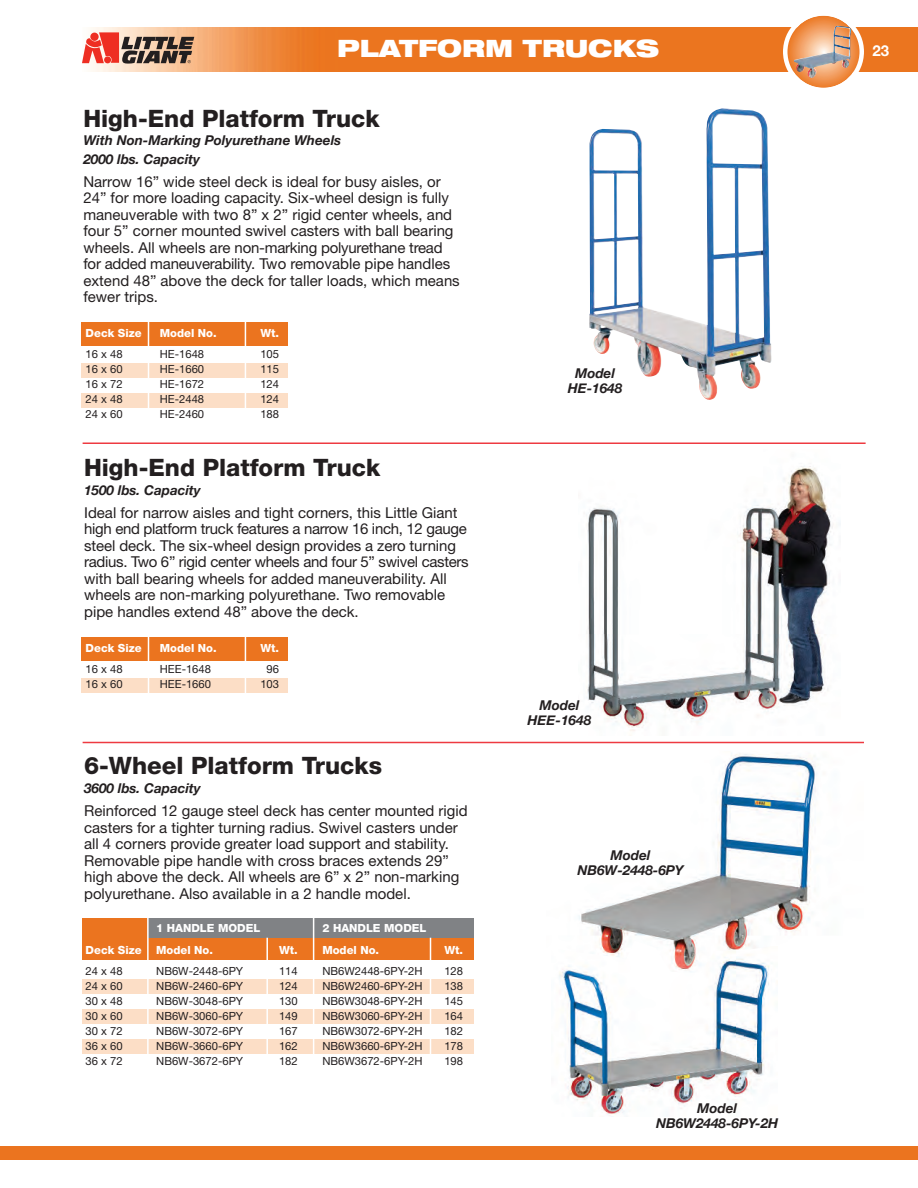
<style>
.page{position:relative;width:918px;height:1188px;background:#fff}
.page>*{position:absolute;margin:0;border:0;box-sizing:border-box;transform-origin:0 0}
.t1{font:italic 900 30px "Helvetica Neue";color:#fff}
.t2{font:800 24px "Helvetica Neue";color:#231f20}
.t3{font:900 expanded 24px "Helvetica Neue";color:#fff}
.t4{font:15px/16.5px "Helvetica Neue";color:#231f20}
.t5{font:700 15px "Helvetica Neue";color:#fff}
.t6{font:italic 700 13.5px/15px "Helvetica Neue";color:#231f20;text-align:center}
.t7{font:11.25px "Helvetica Neue";color:#231f20}
.t8{font:800 11.25px "Helvetica Neue";color:#fff}
</style>
<div class="page">
<div style="left:81px;top:322px;width:207px;height:23px;background:#eb741f"></div>
<div style="left:81px;top:363px;width:207px;height:15px;background:#fcdec6"></div>
<div style="left:81px;top:393px;width:207px;height:15px;background:#fcdec6"></div>
<hr style="left:148px;top:320px;width:1px;height:102px;background:#fff">
<hr style="left:245px;top:320px;width:1px;height:102px;background:#fff">
<div style="left:81px;top:637px;width:207px;height:24px;background:#eb741f"></div>
<div style="left:81px;top:678px;width:207px;height:15px;background:#fcdec6"></div>
<hr style="left:148px;top:635px;width:1px;height:61px;background:#fff">
<hr style="left:245px;top:635px;width:1px;height:61px;background:#fff">
<img style="left:587px;top:466px;width:246px;height:265px">
<img style="left:559px;top:973px;width:210px;height:143px">
<div style="left:83px;top:918px;width:391px;height:41px;background:#eb741f"></div>
<div style="left:83px;top:980px;width:391px;height:14px;background:#fcdec6"></div>
<div style="left:83px;top:1010px;width:391px;height:14px;background:#fcdec6"></div>
<div style="left:83px;top:1040px;width:391px;height:14px;background:#fcdec6"></div>
<div style="left:148px;top:918px;width:326px;height:19px;background:#808285"></div>
<hr style="left:147px;top:918px;width:2px;height:149px;background:#fff">
<hr style="left:313px;top:918px;width:1px;height:151px;background:#fff">
<hr style="left:266px;top:938px;width:2px;height:130px;background:#fff">
<hr style="left:430px;top:938px;width:1px;height:130px;background:#fff">
<img style="left:559px;top:753px;width:257px;height:220px">
<img style="left:589px;top:108px;width:183px;height:292px">
<img style="left:91px;top:27px;width:827px;height:45px">
<svg style="left:82px;top:32px;width:112px;height:32px;background:#b17365"></svg>
<svg style="left:783px;top:15px;width:81px;height:73px"></svg>
<img style="left:794px;top:26px;width:57px;height:52px">
<div style="left:0;top:1146px;width:918px;height:14px;background:#eb741f"></div>
<hr style="left:83px;top:442px;width:783px;height:2px;background:#ee3a41">
<hr style="left:83px;top:742px;width:781px;height:1px;background:#ee3a41">
<h1 class="t1" style="left:188px;top:40px;width:426px">SHEET &amp; PANEL HANDLING</h1>
<h2 class="t3" style="left:337px;top:40px;width:324px">PLATFORM TRUCKS</h2>
<p class="t5" style="left:873px;top:42px;width:18px">23</p>
<h2 class="t2" style="left:83px;top:109px;width:298px">High-End Platform Truck</h2>
<p class="t6" style="left:83px;top:131px;width:259px;line-height:18.5px;text-align:left">With Non-Marking Polyurethane Wheels<br>2000 lbs. Capacity</p>
<p class="t4" style="left:83px;top:175px;width:378px">Narrow 16” wide steel deck is ideal for busy aisles, or 24” for more loading capacity. Six-wheel design is fully maneuverable with two 8” x 2” rigid center wheels, and four 5” corner mounted swivel casters with ball bearing wheels. All wheels are non-marking polyurethane tread for added maneuverability. Two removable pipe handles extend 48” above the deck for taller loads, which means fewer trips.</p>
<p class="t8" style="left:86px;top:329px;width:58px">Deck Size</p>
<p class="t8" style="left:160px;top:329px;width:58px">Model No.</p>
<p class="t8" style="left:260px;top:329px;width:20px">Wt.</p>
<p class="t7" style="left:86px;top:350px;width:39px">16 x 48</p>
<p class="t7" style="left:160px;top:350px;width:46px">HE-1648</p>
<p class="t7" style="left:260px;top:350px;width:20px">105</p>
<p class="t7" style="left:86px;top:365px;width:39px">16 x 60</p>
<p class="t7" style="left:160px;top:365px;width:46px">HE-1660</p>
<p class="t7" style="left:260px;top:365px;width:20px">115</p>
<p class="t7" style="left:86px;top:380px;width:39px">16 x 72</p>
<p class="t7" style="left:160px;top:380px;width:46px">HE-1672</p>
<p class="t7" style="left:260px;top:380px;width:20px">124</p>
<p class="t7" style="left:86px;top:395px;width:39px">24 x 48</p>
<p class="t7" style="left:160px;top:395px;width:46px">HE-2448</p>
<p class="t7" style="left:260px;top:395px;width:20px">124</p>
<p class="t7" style="left:86px;top:410px;width:39px">24 x 60</p>
<p class="t7" style="left:160px;top:410px;width:46px">HE-2460</p>
<p class="t7" style="left:260px;top:410px;width:20px">188</p>
<h2 class="t2" style="left:84px;top:459px;width:298px">High-End Platform Truck</h2>
<p class="t6" style="left:84px;top:482px;width:118px">1500 lbs. Capacity</p>
<p class="t4" style="left:84px;top:506px;width:386px">Ideal for narrow aisles and tight corners, this Little Giant high end platform truck features a narrow 16 inch, 12 gauge steel deck. The six-wheel design provides a zero turning radius. Two 6” rigid center wheels and four 5” swivel casters with ball bearing wheels for added maneuverability. All wheels are non-marking polyurethane. Two removable pipe handles extend 48” above the deck.</p>
<p class="t8" style="left:86px;top:644px;width:58px">Deck Size</p>
<p class="t8" style="left:160px;top:644px;width:58px">Model No.</p>
<p class="t8" style="left:260px;top:644px;width:20px">Wt.</p>
<p class="t7" style="left:86px;top:665px;width:39px">16 x 48</p>
<p class="t7" style="left:160px;top:665px;width:53px">HEE-1648</p>
<p class="t7" style="left:267px;top:665px;width:14px">96</p>
<p class="t7" style="left:86px;top:680px;width:39px">16 x 60</p>
<p class="t7" style="left:160px;top:680px;width:53px">HEE-1660</p>
<p class="t7" style="left:260px;top:680px;width:20px">103</p>
<h2 class="t2" style="left:84px;top:757px;width:300px">6-Wheel Platform Trucks</h2>
<p class="t6" style="left:84px;top:780px;width:118px">3600 lbs. Capacity</p>
<p class="t4" style="left:84px;top:804px;width:385px">Reinforced 12 gauge steel deck has center mounted rigid casters for a tighter turning radius. Swivel casters under all 4 corners provide greater load support and stability.<br>Removable pipe handle with cross braces extends 29” high above the deck. All wheels are 6” x 2” non-marking polyurethane. Also available in a 2 handle model.</p>
<p class="t8" style="left:156px;top:924px;width:106px">1 HANDLE MODEL</p>
<p class="t8" style="left:322px;top:924px;width:106px">2 HANDLE MODEL</p>
<p class="t8" style="left:86px;top:946px;width:58px">Deck Size</p>
<p class="t8" style="left:156px;top:946px;width:58px">Model No.</p>
<p class="t8" style="left:279px;top:946px;width:102px">Wt. Model No.</p>
<p class="t8" style="left:444px;top:946px;width:20px">Wt.</p>
<p class="t7" style="left:86px;top:967px;width:39px">24 x 48</p>
<p class="t7" style="left:156px;top:967px;width:89px">NB6W-2448-6PY</p>
<p class="t7" style="left:279px;top:967px;width:20px">114</p>
<p class="t7" style="left:322px;top:967px;width:102px">NB6W2448-6PY-2H</p>
<p class="t7" style="left:444px;top:967px;width:20px">128</p>
<p class="t7" style="left:86px;top:982px;width:39px">24 x 60</p>
<p class="t7" style="left:156px;top:982px;width:89px">NB6W-2460-6PY</p>
<p class="t7" style="left:279px;top:982px;width:20px">124</p>
<p class="t7" style="left:322px;top:982px;width:102px">NB6W2460-6PY-2H</p>
<p class="t7" style="left:444px;top:982px;width:20px">138</p>
<p class="t7" style="left:86px;top:997px;width:39px">30 x 48</p>
<p class="t7" style="left:156px;top:997px;width:89px">NB6W-3048-6PY</p>
<p class="t7" style="left:279px;top:997px;width:20px">130</p>
<p class="t7" style="left:322px;top:997px;width:102px">NB6W3048-6PY-2H</p>
<p class="t7" style="left:444px;top:997px;width:20px">145</p>
<p class="t7" style="left:86px;top:1012px;width:39px">30 x 60</p>
<p class="t7" style="left:156px;top:1012px;width:89px">NB6W-3060-6PY</p>
<p class="t7" style="left:279px;top:1012px;width:20px">149</p>
<p class="t7" style="left:322px;top:1012px;width:102px">NB6W3060-6PY-2H</p>
<p class="t7" style="left:444px;top:1012px;width:20px">164</p>
<p class="t7" style="left:86px;top:1027px;width:39px">30 x 72</p>
<p class="t7" style="left:156px;top:1027px;width:89px">NB6W-3072-6PY</p>
<p class="t7" style="left:279px;top:1027px;width:20px">167</p>
<p class="t7" style="left:322px;top:1027px;width:102px">NB6W3072-6PY-2H</p>
<p class="t7" style="left:444px;top:1027px;width:20px">182</p>
<p class="t7" style="left:86px;top:1042px;width:39px">36 x 60</p>
<p class="t7" style="left:156px;top:1042px;width:89px">NB6W-3660-6PY</p>
<p class="t7" style="left:279px;top:1042px;width:20px">162</p>
<p class="t7" style="left:322px;top:1042px;width:102px">NB6W3660-6PY-2H</p>
<p class="t7" style="left:444px;top:1042px;width:20px">178</p>
<p class="t7" style="left:86px;top:1057px;width:39px">36 x 72</p>
<p class="t7" style="left:156px;top:1057px;width:89px">NB6W-3672-6PY</p>
<p class="t7" style="left:279px;top:1057px;width:20px">182</p>
<p class="t7" style="left:322px;top:1057px;width:102px">NB6W3672-6PY-2H</p>
<p class="t7" style="left:444px;top:1057px;width:20px">198</p>
<p class="t6" style="left:568px;top:366px;width:56px">Model<br>HE-1648</p>
<p class="t6" style="left:528px;top:697px;width:65px">Model<br>HEE-1648</p>
<p class="t6" style="left:577px;top:847px;width:108px">Model<br>NB6W-2448-6PY</p>
<p class="t6" style="left:656px;top:1100px;width:124px">Model<br>NB6W2448-6PY-2H</p>
</div>
